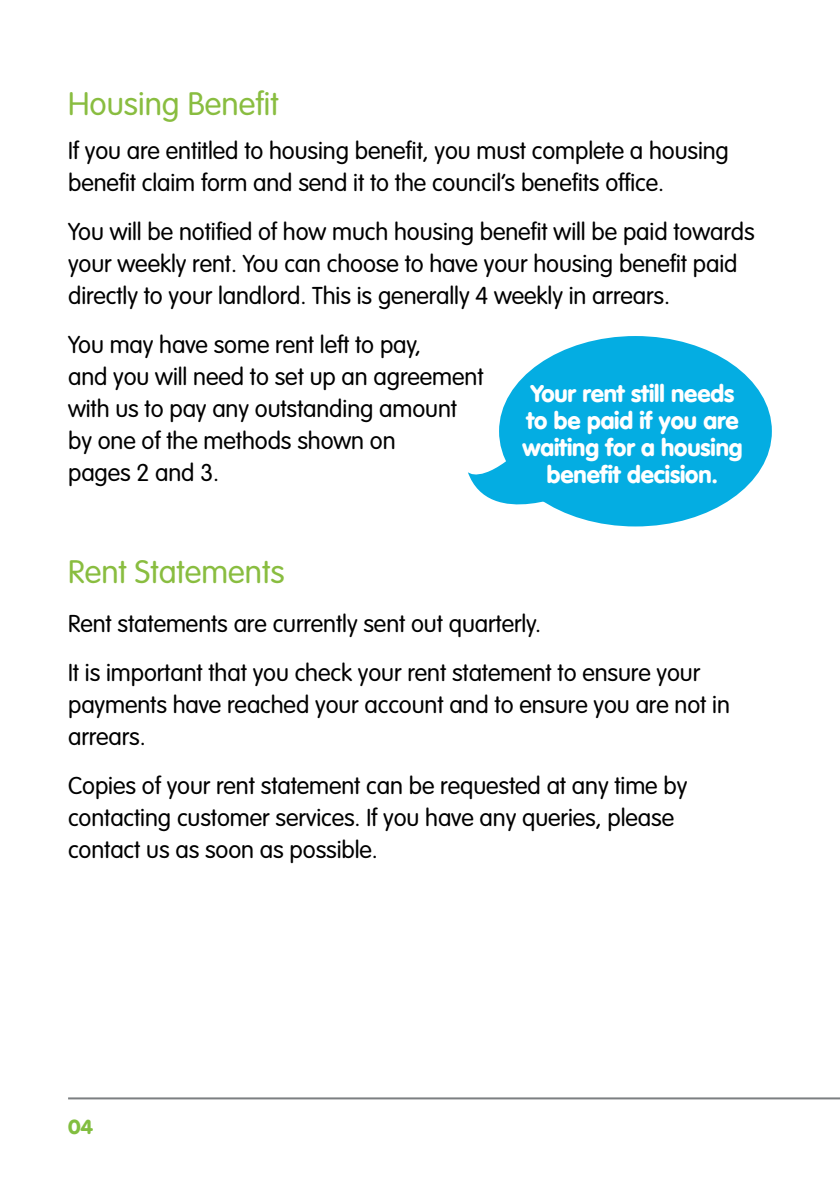
<style>
.page{position:relative;width:840px;height:1191px;background:#fff}
.page>*{position:absolute;margin:0;border:0;box-sizing:border-box;transform-origin:0 0}
.t1{font:300 32px "VAG Rounded Std";color:#89bd40}
.t2{font:300 24px/32px "VAG Rounded Std";letter-spacing:-.005em;color:#000}
.t3{font:900 23.8px/27.2px "VAG Rounded Std";letter-spacing:-.005em;color:#fff;text-align:center}
.t4{font:900 20px "VAG Rounded Std";color:#82be40}
</style>
<div class="page">
<hr style="left:68px;top:1097px;width:771px;height:2px;background:#7c7f81">
<svg style="left:468px;top:440px;width:83px;height:66px"></svg>
<div style="left:499px;top:336px;width:272px;height:190px;background:#04ade2;border-radius:50%"></div>
<h1 class="t1" style="left:68px;top:86px;width:212px">Housing Benefit</h1>
<p class="t2" style="left:68px;top:135px;width:662px">If you are entitled to housing benefit, you must complete a housing benefit claim form and send it to the council’s benefits office.</p>
<p class="t2" style="left:68px;top:216px;width:687px">You will be notified of how much housing benefit will be paid towards your weekly rent. You can choose to have your housing benefit paid directly to your landlord. This is generally 4 weekly in arrears.</p>
<p class="t2" style="left:68px;top:329px;width:417px">You may have some rent left to pay,<br>and you will need to set up an agreement with us to pay any outstanding amount by one of the methods shown on<br>pages 2 and 3.</p>
<p class="t3" style="left:522px;top:380px;width:221px">Your rent still needs to be paid if you are waiting for a housing benefit decision.</p>
<h1 class="t1" style="left:68px;top:554px;width:218px">Rent Statements</h1>
<p class="t2" style="left:68px;top:600px;width:633px;line-height:49px">Rent statements are currently sent out quarterly.<br>It is important that you check your rent statement to ensure your</p>
<p class="t2" style="left:68px;top:690px;width:663px">payments have reached your account and to ensure you are not in arrears.</p>
<p class="t2" style="left:68px;top:771px;width:620px">Copies of your rent statement can be requested at any time by contacting customer services. If you have any queries, please contact us as soon as possible.</p>
<p class="t4" style="left:68px;top:1115px;width:26px">04</p>
</div>
